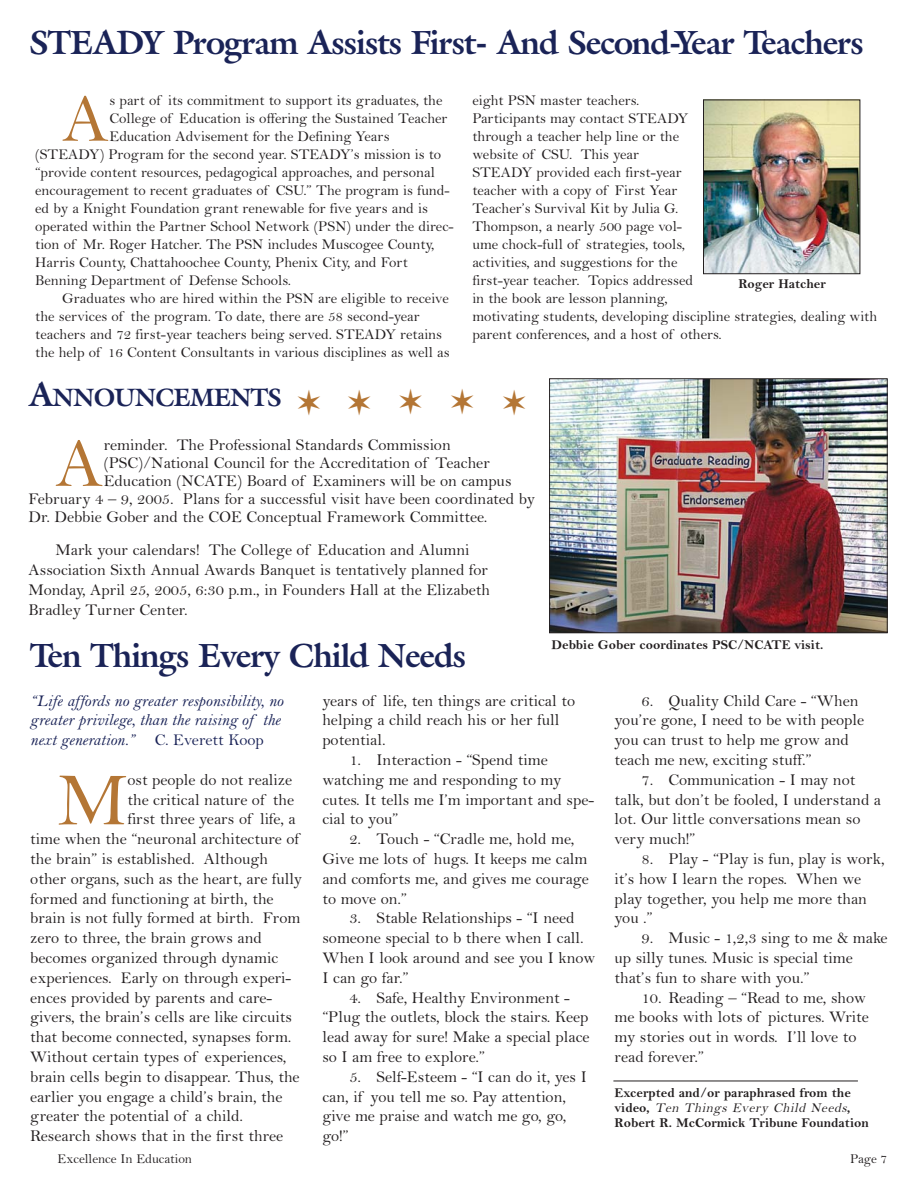
<style>
.page{position:relative;width:918px;height:1188px;background:#fff}
.page>*{position:absolute;margin:0;border:0;box-sizing:border-box;transform-origin:0 0}
.t1{font:75.6px "Bell";color:#b47635}
.t2{font:70.2px "Bell";color:#b47635}
.t3{font:68.85px "Bell";color:#b47635}
.t4{font:36px "Zapf Dingbats";color:#b47635}
.t5{font:700 33px "Galliard IT Cby BT";letter-spacing:-.03em;color:#1a2357}
.t6{font:700 24.75px "Galliard IT Cby BT";letter-spacing:-.04em;color:#1a2357}
.t7{font:16.5px/19.8px "Bell";color:#231f20}
.t8{font:16.5px/19.8px "Bell MT Italic";color:#1a2357}
.t9{font:15px/18px "Bell";color:#231f20}
.t10{font:13.5px "Bell MT Bold";color:#231f20}
.t11{font:italic 13.5px "Bell";color:#231f20}
.t12{font:13.5px "Bell";color:#231f20}
.s1{font-size:33px}
.s2{font-family:"Bell"}
.s3{font-family:"Bell MT Bold";font-style:normal}
</style>
<div class="page">
<img style="left:705px;top:102px;width:153px;height:170px">
<div style="left:703px;top:100px;width:157px;height:174px;border:1px solid #231f20"></div>
<img style="left:551px;top:380px;width:335px;height:251px">
<div style="left:549px;top:378px;width:339px;height:255px;border:1px solid #231f20"></div>
<hr style="left:613px;top:1081px;width:245px;height:1px;background:#231f20">
<h3 class="t5" style="left:29px;top:27px;width:836px">STEADY Program Assists First- And Second-Year Teachers</h3>
<h3 class="t3" style="left:62px;top:95px;width:49px">A</h3>
<p class="t9" style="left:110px;top:93px;width:334px">s part of its commitment to support its graduates, the</p>
<p class="t9" style="left:110px;top:111px;width:340px">College of Education is offering the Sustained Teacher</p>
<p class="t9" style="left:110px;top:129px;width:282px">Education Advisement for the Defining Years</p>
<p class="t9" style="left:35px;top:147px;width:408px">(STEADY) Program for the second year. STEADY’s mission is to</p>
<p class="t9" style="left:35px;top:165px;width:401px">“provide content resources, pedagogical approaches, and personal</p>
<p class="t9" style="left:35px;top:183px;width:416px">encouragement to recent graduates of CSU.” The program is fund-</p>
<p class="t9" style="left:35px;top:201px;width:394px">ed by a Knight Foundation grant renewable for five years and is</p>
<p class="t9" style="left:35px;top:219px;width:420px">operated within the Partner School Network (PSN) under the direc-</p>
<p class="t9" style="left:35px;top:237px;width:401px">tion of Mr. Roger Hatcher. The PSN includes Muscogee County,</p>
<p class="t9" style="left:35px;top:255px;width:374px">Harris County, Chattahoochee County, Phenix City, and Fort</p>
<p class="t9" style="left:35px;top:273px;width:257px">Benning Department of Defense Schools.</p>
<p class="t9" style="left:62px;top:291px;width:388px">Graduates who are hired within the PSN are eligible to receive</p>
<p class="t9" style="left:35px;top:309px;width:386px">the services of the program. To date, there are 58 second-year</p>
<p class="t9" style="left:35px;top:327px;width:408px">teachers and 72 first-year teachers being served. STEADY retains</p>
<p class="t9" style="left:35px;top:345px;width:416px">the help of 16 Content Consultants in various disciplines as well as</p>
<p class="t9" style="left:472px;top:93px;width:406px">eight PSN master teachers.<br>Participants may contact STEADY<br>through a teacher help line or the<br>website of CSU. This year<br>STEADY provided each first-year<br>teacher with a copy of First Year<br>Teacher’s Survival Kit by Julia G.<br>Thompson, a nearly 500 page vol-<br>ume chock-full of strategies, tools,<br>activities, and suggestions for the<br>first-year teacher. Topics addressed<br>in the book are lesson planning,<br>motivating students, developing discipline strategies, dealing with parent conferences, and a host of others.</p>
<p class="t10" style="left:738px;top:279px;width:89px">Roger Hatcher</p>
<h3 class="t6" style="left:28px;top:386px;width:255px"><span class="s1">A</span>NNOUNCEMENTS</h3>
<h3 class="t4" style="left:297px;top:385px;width:232px">✶✶✶✶✶</h3>
<h2 class="t2" style="left:56px;top:439px;width:50px">A</h2>
<p class="t7" style="left:104px;top:437px;width:349px">reminder. The Professional Standards Commission</p>
<p class="t7" style="left:104px;top:455px;width:388px">(PSC)/National Council for the Accreditation of Teacher</p>
<p class="t7" style="left:104px;top:473px;width:409px">Education (NCATE) Board of Examiners will be on campus</p>
<p class="t7" style="left:29px;top:491px;width:508px">February 4 – 9, 2005. Plans for a successful visit have been coordinated by</p>
<p class="t7" style="left:29px;top:509px;width:461px">Dr. Debbie Gober and the COE Conceptual Framework Committee.</p>
<p class="t7" style="left:29px;top:542px;width:463px;text-indent:27px">Mark your calendars! The College of Education and Alumni Association Sixth Annual Awards Banquet is tentatively planned for Monday, April 25, 2005, 6:30 p.m., in Founders Hall at the Elizabeth Bradley Turner Center.</p>
<h3 class="t5" style="left:30px;top:640px;width:438px">Ten Things Every Child Needs</h3>
<p class="t10" style="left:552px;top:640px;width:273px">Debbie Gober coordinates PSC/NCATE visit.</p>
<p class="t8" style="left:30px;top:692px;width:255px">“Life affords no greater responsibility, no greater privilege, than the raising of the next generation.” <span class="s2">C. Everett Koop</span></p>
<h1 class="t1" style="left:57px;top:774px;width:72px">M</h1>
<p class="t7" style="left:127px;top:771px;width:166px">ost people do not realize</p>
<p class="t7" style="left:127px;top:791px;width:168px">the critical nature of the</p>
<p class="t7" style="left:127px;top:811px;width:170px">first three years of life, a</p>
<p class="t7" style="left:30px;top:831px;width:270px">time when the “neuronal architecture of</p>
<p class="t7" style="left:30px;top:851px;width:239px">the brain” is established. Although</p>
<p class="t7" style="left:30px;top:870px;width:273px">other organs, such as the heart, are fully</p>
<p class="t7" style="left:30px;top:890px;width:245px">formed and functioning at birth, the</p>
<p class="t7" style="left:30px;top:910px;width:272px">brain is not fully formed at birth. From</p>
<p class="t7" style="left:30px;top:930px;width:233px">zero to three, the brain grows and</p>
<p class="t7" style="left:30px;top:950px;width:250px">becomes organized through dynamic</p>
<p class="t7" style="left:30px;top:969px;width:262px">experiences. Early on through experi-</p>
<p class="t7" style="left:30px;top:989px;width:244px">ences provided by parents and care-</p>
<p class="t7" style="left:30px;top:1009px;width:263px">givers, the brain’s cells are like circuits</p>
<p class="t7" style="left:30px;top:1029px;width:263px">that become connected, synapses form.</p>
<p class="t7" style="left:30px;top:1049px;width:258px">Without certain types of experiences,</p>
<p class="t7" style="left:30px;top:1068px;width:271px">brain cells begin to disappear. Thus, the</p>
<p class="t7" style="left:30px;top:1088px;width:254px">earlier you engage a child’s brain, the</p>
<p class="t7" style="left:30px;top:1108px;width:214px">greater the potential of a child.</p>
<p class="t7" style="left:30px;top:1128px;width:255px">Research shows that in the first three</p>
<p class="t7" style="left:322px;top:692px;width:254px">years of life, ten things are critical to helping a child reach his or her full potential.</p>
<p class="t7" style="left:322px;top:752px;width:273px;text-indent:27px">1. Interaction - “Spend time watching me and responding to my cutes. It tells me I’m important and spe&shy;cial to you”</p>
<p class="t7" style="left:322px;top:831px;width:268px;text-indent:27px">2. Touch - “Cradle me, hold me,<br>Give me lots of hugs. It keeps me calm and comforts me, and gives me courage to move on.”</p>
<p class="t7" style="left:322px;top:910px;width:274px;text-indent:27px">3. Stable Relationships - “I need someone special to b there when I call.<br>When I look around and see you I know<br>I can go far.”</p>
<p class="t7" style="left:322px;top:989px;width:269px;text-indent:27px">4. Safe, Healthy Environment - “Plug the outlets, block the stairs. Keep lead away for sure! Make a special place so I am free to explore.”</p>
<p class="t7" style="left:322px;top:1068px;width:266px;text-indent:27px">5. Self-Esteem - “I can do it, yes I can, if you tell me so. Pay attention, give me praise and watch me go, go, go!”</p>
<p class="t7" style="left:615px;top:692px;width:251px;text-indent:27px">6. Quality Child Care - “When you’re gone, I need to be with people you can trust to help me grow and teach me new, exciting stuff.”</p>
<p class="t7" style="left:615px;top:771px;width:268px;text-indent:27px">7. Communication - I may not talk, but don’t be fooled, I understand a lot. Our little conversations mean so very much!”</p>
<p class="t7" style="left:615px;top:851px;width:272px;text-indent:27px">8. Play - “Play is fun, play is work, it’s how I learn the ropes. When we play together, you help me more than you .”</p>
<p class="t7" style="left:615px;top:930px;width:275px;text-indent:27px">9. Music - 1,2,3 sing to me &amp; make up silly tunes. Music is special time that’s fun to share with you.”</p>
<p class="t7" style="left:615px;top:989px;width:256px;text-indent:27px">10. Reading – “Read to me, show me books with lots of pictures. Write my stories out in words. I’ll love to read forever.”</p>
<p class="t10" style="left:615px;top:1088px;width:238px">Excerpted and/or paraphrased from the</p>
<p class="t11" style="left:615px;top:1103px;width:238px"><span class="s3">video,</span> Ten Things Every Child Needs<span class="s3">,</span></p>
<p class="t10" style="left:615px;top:1118px;width:256px">Robert R. McCormick Tribune Foundation</p>
<p class="t12" style="left:58px;top:1154px;width:136px">Excellence In Education</p>
<p class="t12" style="left:850px;top:1154px;width:39px">Page 7</p>
</div>
